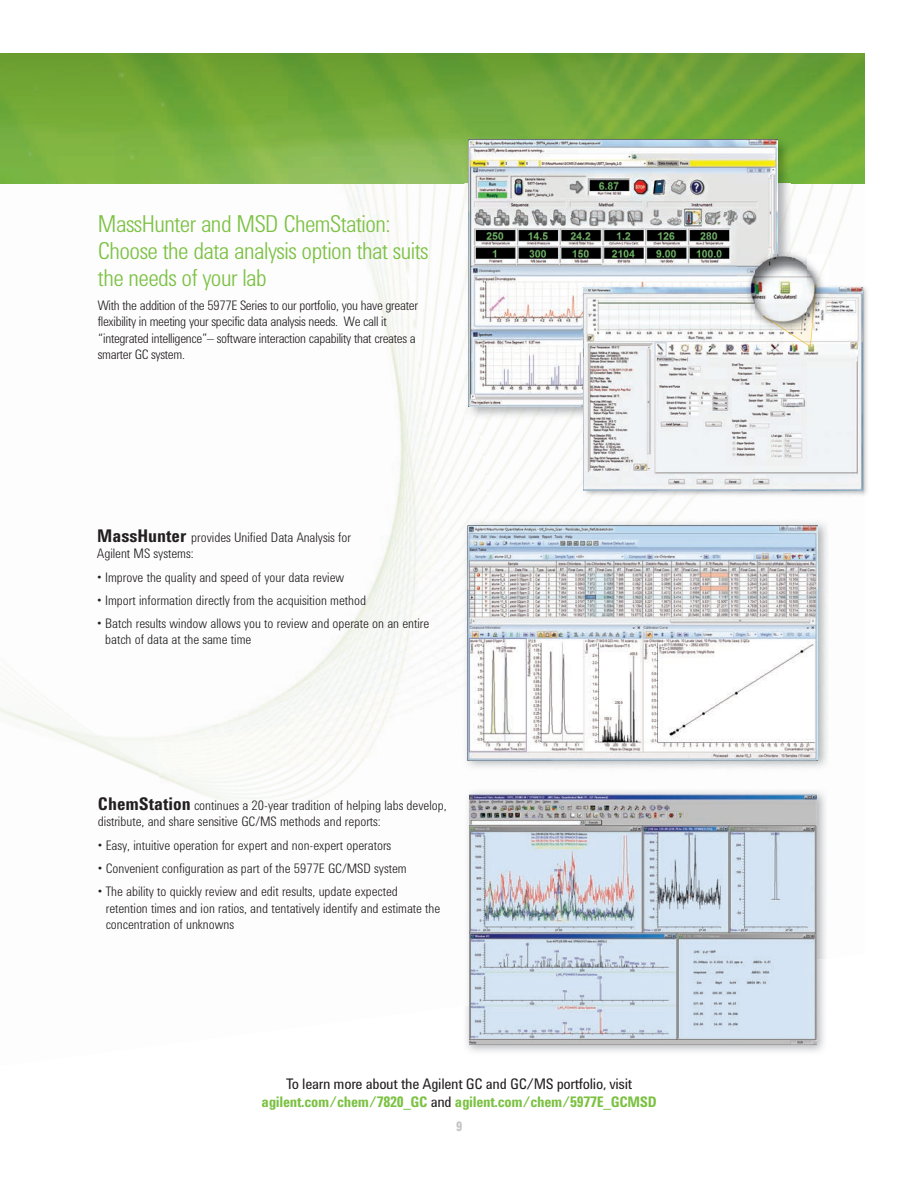
<style>
.page{position:relative;width:918px;height:1188px;background:#fff}
.page>*{position:absolute;margin:0;border:0;box-sizing:border-box;transform-origin:0 0}
.t1{font:300 24px/27px "Agilent Condensed CFF";letter-spacing:-.02em;color:#7bc142}
.t2{font:15px/18px "Agilent Condensed CFF";letter-spacing:-.02em;color:#231f20;text-align:center}
.t3{font:300 13.5px/16.5px "Agilent Condensed CFF";color:#231f20}
.t4{font:300 13.5px/16.5px "Agilent Condensed CFF";letter-spacing:-.02em;color:#231f20}
.t5{font:700 13.5px "Agilent Condensed CFF";color:#c2c3c6}
.s1{font-weight:700;font-size:18px}
.s2{font-weight:700;color:#7bc142}
</style>
<div class="page">
<img style="left:0;top:54px;width:864px;height:129px">
<img style="left:141px;top:183px;width:274px;height:255px">
<img style="left:395px;top:183px;width:69px;height:153px">
<img style="left:791px;top:183px;width:73px;height:73px">
<img style="left:415px;top:328px;width:63px;height:192px">
<img style="left:194px;top:438px;width:275px;height:307px">
<img style="left:466px;top:1006px;width:358px;height:46px">
<img style="left:467px;top:791px;width:359px;height:215px">
<img style="left:469px;top:794px;width:347px;height:250px">
<img style="left:512px;top:520px;width:316px;height:248px">
<img style="left:462px;top:520px;width:50px;height:248px">
<img style="left:467px;top:525px;width:351px;height:236px">
<img style="left:464px;top:183px;width:327px;height:237px">
<img style="left:464px;top:136px;width:94px;height:47px">
<img style="left:558px;top:136px;width:186px;height:4px">
<img style="left:744px;top:136px;width:47px;height:47px">
<img style="left:468px;top:140px;width:310px;height:267px">
<img style="left:581px;top:286px;width:286px;height:212px">
<svg style="left:581px;top:407px;width:3px;height:13px"></svg>
<img style="left:581px;top:285px;width:157px;height:122px">
<img style="left:584px;top:287px;width:278px;height:203px">
<img style="left:787px;top:332px;width:25px;height:15px">
<img style="left:791px;top:251px;width:34px;height:4px">
<svg style="left:778px;top:251px;width:13px;height:4px"></svg>
<img style="left:745px;top:251px;width:33px;height:4px">
<img style="left:745px;top:322px;width:80px;height:10px">
<img style="left:773px;top:322px;width:40px;height:10px">
<img style="left:738px;top:255px;width:91px;height:67px">
<h1 class="t1" style="left:98px;top:213px;width:332px">MassHunter and MSD ChemStation:<br>Choose the data analysis option that suits the needs of your lab</h1>
<p class="t4" style="left:98px;top:298px;width:322px">With the addition of the 5977E Series to our portfolio, you have greater flexibility in meeting your specific data analysis needs. We call it “integrated intelligence”– software interaction capability that creates a smarter GC system.</p>
<p class="t3" style="left:97px;top:530px;width:255px"><span class="s1">MassHunter</span> provides Unified Data Analysis for<br>Agilent MS systems:</p>
<p class="t3" style="left:97px;top:570px;width:248px">• Improve the quality and speed of your data review</p>
<p class="t3" style="left:97px;top:593px;width:270px">• Import information directly from the acquisition method</p>
<p class="t3" style="left:105px;top:616px;width:326px;text-indent:-8px">• Batch results window allows you to review and operate on an entire batch of data at the same time</p>
<p class="t3" style="left:98px;top:798px;width:350px"><span class="s1">ChemStation</span> continues a 20-year tradition of helping labs develop, distribute, and share sensitive GC/MS methods and reports:</p>
<p class="t3" style="left:98px;top:838px;width:295px">• Easy, intuitive operation for expert and non-expert operators</p>
<p class="t3" style="left:98px;top:861px;width:310px">• Convenient configuration as part of the 5977E GC/MSD system</p>
<p class="t3" style="left:106px;top:884px;width:336px;text-indent:-8px">• The ability to quickly review and edit results, update expected retention times and ion ratios, and tentatively identify and estimate the concentration of unknowns</p>
<p class="t2" style="left:262px;top:1076px;width:397px">To learn more about the Agilent GC and GC/MS portfolio, visit <span class="s2">agilent.com/chem/7820_GC</span> and <span class="s2">agilent.com/chem/5977E_GCMSD</span></p>
<p class="t5" style="left:456px;top:1121px;width:8px">9</p>
</div>
